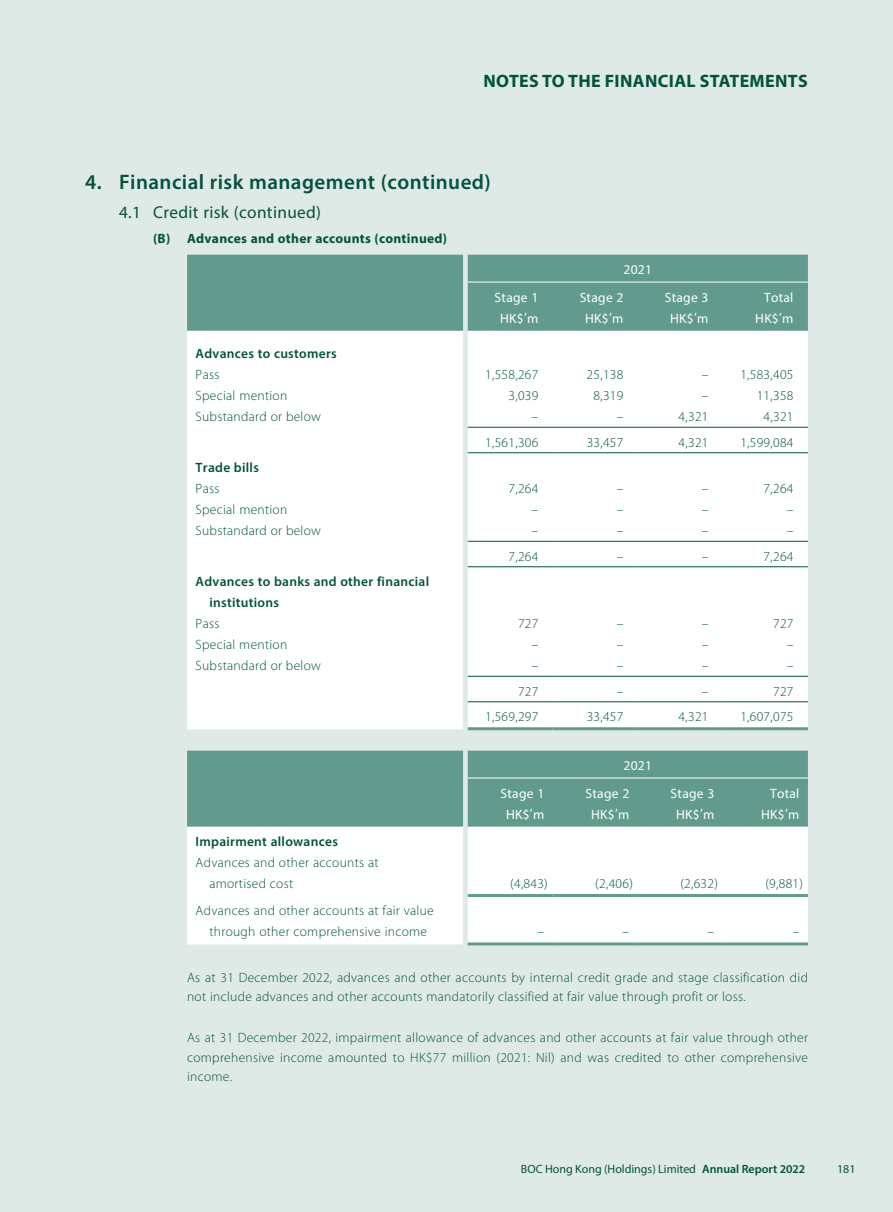
<style>
.page{position:relative;width:893px;height:1212px;background:#dfeae7}
.page>*{position:absolute;margin:0;border:0;box-sizing:border-box;transform-origin:0 0}
.t1{font:600 21px "Myriad Pro";letter-spacing:.02em;color:#00533d}
.t2{font:700 18px "Myriad Pro";letter-spacing:.02em;color:#00533d}
.t3{font:17.25px "Myriad Pro";letter-spacing:.02em;color:#00533d}
.t4{font:300 13.5px/19.5px "Myriad Pro";letter-spacing:.02em;color:#00533d}
.t5{font:13.5px "Myriad Pro";letter-spacing:.02em;color:#fff}
.t6{font:600 13.5px/21px "Myriad Pro";letter-spacing:.02em;color:#00533d}
.t7{font:700 13.5px "Myriad Pro";letter-spacing:.02em;color:#00533d}
.t8{font:12px "Myriad Pro";color:#00533d}
.s1{font-weight:600}
</style>
<div class="page">
<div style="left:187px;top:255px;width:621px;height:76px;background:#619b8e"></div>
<div style="left:187px;top:331px;width:621px;height:398px;background:#fff"></div>
<hr style="left:468px;top:282px;width:85px;height:1px;background:#fff">
<hr style="left:553px;top:282px;width:85px;height:1px;background:#fff">
<hr style="left:638px;top:282px;width:85px;height:1px;background:#fff">
<hr style="left:723px;top:282px;width:85px;height:1px;background:#fff">
<hr style="left:468px;top:427px;width:85px;height:1px;background:#00533d">
<hr style="left:553px;top:427px;width:85px;height:1px;background:#00533d">
<hr style="left:638px;top:427px;width:85px;height:1px;background:#00533d">
<hr style="left:723px;top:427px;width:85px;height:1px;background:#00533d">
<hr style="left:468px;top:452px;width:85px;height:1px;background:#00533d">
<hr style="left:553px;top:452px;width:85px;height:1px;background:#00533d">
<hr style="left:638px;top:452px;width:85px;height:1px;background:#00533d">
<hr style="left:723px;top:452px;width:85px;height:1px;background:#00533d">
<hr style="left:468px;top:541px;width:85px;height:1px;background:#00533d">
<hr style="left:553px;top:541px;width:85px;height:1px;background:#00533d">
<hr style="left:638px;top:541px;width:85px;height:1px;background:#00533d">
<hr style="left:723px;top:541px;width:85px;height:1px;background:#00533d">
<hr style="left:468px;top:566px;width:85px;height:1px;background:#00533d">
<hr style="left:553px;top:566px;width:85px;height:1px;background:#00533d">
<hr style="left:638px;top:566px;width:85px;height:1px;background:#00533d">
<hr style="left:723px;top:566px;width:85px;height:1px;background:#00533d">
<hr style="left:468px;top:676px;width:85px;height:1px;background:#00533d">
<hr style="left:553px;top:676px;width:85px;height:1px;background:#00533d">
<hr style="left:638px;top:676px;width:85px;height:1px;background:#00533d">
<hr style="left:723px;top:676px;width:85px;height:1px;background:#00533d">
<hr style="left:468px;top:701px;width:85px;height:1px;background:#00533d">
<hr style="left:553px;top:701px;width:85px;height:1px;background:#00533d">
<hr style="left:638px;top:701px;width:85px;height:1px;background:#00533d">
<hr style="left:723px;top:701px;width:85px;height:1px;background:#00533d">
<hr style="left:468px;top:727px;width:85px;height:3px;background:#619b8e">
<hr style="left:553px;top:727px;width:85px;height:3px;background:#619b8e">
<hr style="left:638px;top:727px;width:85px;height:3px;background:#619b8e">
<hr style="left:723px;top:727px;width:85px;height:3px;background:#619b8e">
<div style="left:187px;top:751px;width:621px;height:76px;background:#619b8e"></div>
<div style="left:187px;top:827px;width:621px;height:117px;background:#fff"></div>
<hr style="left:468px;top:778px;width:85px;height:1px;background:#fff">
<hr style="left:553px;top:778px;width:85px;height:1px;background:#fff">
<hr style="left:638px;top:778px;width:85px;height:1px;background:#fff">
<hr style="left:723px;top:778px;width:85px;height:1px;background:#fff">
<hr style="left:468px;top:894px;width:85px;height:3px;background:#619b8e">
<hr style="left:553px;top:894px;width:85px;height:3px;background:#619b8e">
<hr style="left:638px;top:894px;width:85px;height:3px;background:#619b8e">
<hr style="left:723px;top:894px;width:85px;height:3px;background:#619b8e">
<hr style="left:468px;top:942px;width:85px;height:3px;background:#619b8e">
<hr style="left:553px;top:942px;width:85px;height:3px;background:#619b8e">
<hr style="left:638px;top:942px;width:85px;height:3px;background:#619b8e">
<hr style="left:723px;top:942px;width:85px;height:3px;background:#619b8e">
<h2 class="t2" style="left:483px;top:70px;width:326px">NOTES TO THE FINANCIAL STATEMENTS</h2>
<h1 class="t1" style="left:85px;top:168px;width:407px">4. Financial risk management (continued)</h1>
<p class="t3" style="left:119px;top:202px;width:204px">4.1 Credit risk (continued)</p>
<p class="t7" style="left:153px;top:230px;width:296px">(B) Advances and other accounts (continued)</p>
<p class="t5" style="left:624px;top:261px;width:30px">2021</p>
<p class="t5" style="left:495px;top:289px;width:45px">Stage 1</p>
<p class="t5" style="left:580px;top:289px;width:45px">Stage 2</p>
<p class="t5" style="left:665px;top:289px;width:45px">Stage 3</p>
<p class="t5" style="left:764px;top:289px;width:31px">Total</p>
<p class="t5" style="left:500px;top:310px;width:40px">HK$’m</p>
<p class="t5" style="left:585px;top:310px;width:40px">HK$’m</p>
<p class="t5" style="left:670px;top:310px;width:40px">HK$’m</p>
<p class="t5" style="left:755px;top:310px;width:40px">HK$’m</p>
<p class="t6" style="left:196px;top:343px;width:143px">Advances to customers</p>
<p class="t4" style="left:196px;top:365px;width:25px">Pass</p>
<p class="t4" style="left:485px;top:365px;width:55px">1,558,267</p>
<p class="t4" style="left:587px;top:365px;width:38px">25,138</p>
<p class="t4" style="left:702px;top:365px;width:93px">– 1,583,405</p>
<p class="t4" style="left:196px;top:386px;width:93px">Special mention</p>
<p class="t4" style="left:508px;top:386px;width:31px">3,039</p>
<p class="t4" style="left:593px;top:386px;width:31px">8,319</p>
<p class="t4" style="left:702px;top:386px;width:8px">–</p>
<p class="t4" style="left:757px;top:386px;width:38px">11,358</p>
<p class="t4" style="left:196px;top:407px;width:127px">Substandard or below</p>
<p class="t4" style="left:532px;top:407px;width:8px">–</p>
<p class="t4" style="left:617px;top:407px;width:8px">–</p>
<p class="t4" style="left:679px;top:407px;width:31px">4,321</p>
<p class="t4" style="left:764px;top:407px;width:31px">4,321</p>
<p class="t4" style="left:485px;top:433px;width:55px">1,561,306</p>
<p class="t4" style="left:587px;top:433px;width:38px">33,457</p>
<p class="t4" style="left:679px;top:433px;width:31px">4,321</p>
<p class="t4" style="left:740px;top:433px;width:55px">1,599,084</p>
<p class="t6" style="left:196px;top:457px;width:65px">Trade bills</p>
<p class="t4" style="left:196px;top:479px;width:25px">Pass</p>
<p class="t4" style="left:508px;top:479px;width:31px">7,264</p>
<p class="t4" style="left:617px;top:479px;width:8px">–</p>
<p class="t4" style="left:702px;top:479px;width:8px">–</p>
<p class="t4" style="left:764px;top:479px;width:31px">7,264</p>
<p class="t4" style="left:196px;top:500px;width:93px">Special mention</p>
<p class="t4" style="left:532px;top:500px;width:8px">–</p>
<p class="t4" style="left:617px;top:500px;width:8px">–</p>
<p class="t4" style="left:702px;top:500px;width:8px">–</p>
<p class="t4" style="left:787px;top:500px;width:8px">–</p>
<p class="t4" style="left:196px;top:521px;width:127px">Substandard or below</p>
<p class="t4" style="left:532px;top:521px;width:8px">–</p>
<p class="t4" style="left:617px;top:521px;width:8px">–</p>
<p class="t4" style="left:702px;top:521px;width:8px">–</p>
<p class="t4" style="left:787px;top:521px;width:8px">–</p>
<p class="t4" style="left:508px;top:547px;width:31px">7,264</p>
<p class="t4" style="left:617px;top:547px;width:8px">–</p>
<p class="t4" style="left:702px;top:547px;width:8px">–</p>
<p class="t4" style="left:764px;top:547px;width:31px">7,264</p>
<p class="t6" style="left:209px;top:571px;width:221px;text-indent:-14px">Advances to banks and other financial institutions</p>
<p class="t4" style="left:196px;top:614px;width:25px">Pass</p>
<p class="t4" style="left:518px;top:614px;width:22px">727</p>
<p class="t4" style="left:617px;top:614px;width:8px">–</p>
<p class="t4" style="left:702px;top:614px;width:8px">–</p>
<p class="t4" style="left:773px;top:614px;width:22px">727</p>
<p class="t4" style="left:196px;top:635px;width:93px">Special mention</p>
<p class="t4" style="left:532px;top:635px;width:8px">–</p>
<p class="t4" style="left:617px;top:635px;width:8px">–</p>
<p class="t4" style="left:702px;top:635px;width:8px">–</p>
<p class="t4" style="left:787px;top:635px;width:8px">–</p>
<p class="t4" style="left:196px;top:656px;width:127px">Substandard or below</p>
<p class="t4" style="left:532px;top:656px;width:8px">–</p>
<p class="t4" style="left:617px;top:656px;width:8px">–</p>
<p class="t4" style="left:702px;top:656px;width:8px">–</p>
<p class="t4" style="left:787px;top:656px;width:8px">–</p>
<p class="t4" style="left:518px;top:682px;width:22px">727</p>
<p class="t4" style="left:617px;top:682px;width:8px">–</p>
<p class="t4" style="left:702px;top:682px;width:8px">–</p>
<p class="t4" style="left:773px;top:682px;width:22px">727</p>
<p class="t4" style="left:485px;top:707px;width:55px">1,569,297</p>
<p class="t4" style="left:587px;top:707px;width:38px">33,457</p>
<p class="t4" style="left:679px;top:707px;width:31px">4,321</p>
<p class="t4" style="left:740px;top:707px;width:55px">1,607,075</p>
<p class="t5" style="left:624px;top:757px;width:30px">2021</p>
<p class="t5" style="left:501px;top:785px;width:45px">Stage 1</p>
<p class="t5" style="left:586px;top:785px;width:45px">Stage 2</p>
<p class="t5" style="left:671px;top:785px;width:45px">Stage 3</p>
<p class="t5" style="left:770px;top:785px;width:31px">Total</p>
<p class="t5" style="left:506px;top:806px;width:40px">HK$’m</p>
<p class="t5" style="left:591px;top:806px;width:40px">HK$’m</p>
<p class="t5" style="left:676px;top:806px;width:40px">HK$’m</p>
<p class="t5" style="left:761px;top:806px;width:40px">HK$’m</p>
<p class="t6" style="left:196px;top:831px;width:144px">Impairment allowances</p>
<p class="t4" style="left:209px;top:852px;width:171px;line-height:21px;text-indent:-14px">Advances and other accounts at amortised cost</p>
<p class="t4" style="left:510px;top:874px;width:39px">(4,843)</p>
<p class="t4" style="left:595px;top:874px;width:39px">(2,406)</p>
<p class="t4" style="left:680px;top:874px;width:39px">(2,632)</p>
<p class="t4" style="left:765px;top:874px;width:39px">(9,881)</p>
<p class="t4" style="left:196px;top:901px;width:240px;line-height:21px;text-align:center">Advances and other accounts at fair value through other comprehensive income</p>
<p class="t4" style="left:538px;top:922px;width:8px">–</p>
<p class="t4" style="left:623px;top:922px;width:8px">–</p>
<p class="t4" style="left:708px;top:922px;width:8px">–</p>
<p class="t4" style="left:793px;top:922px;width:8px">–</p>
<p class="t4" style="left:187px;top:968px;width:622px">As at 31 December 2022, advances and other accounts by internal credit grade and stage classification did not include advances and other accounts mandatorily classified at fair value through profit or loss.</p>
<p class="t4" style="left:187px;top:1028px;width:622px;text-align:justify">As at 31 December 2022, impairment allowance of advances and other accounts at fair value through other comprehensive income amounted to HK$77 million (2021: Nil) and was credited to other comprehensive income.</p>
<p class="t8" style="left:521px;top:1161px;width:286px">BOC Hong Kong (Holdings) Limited <span class="s1">Annual Report 2022</span></p>
<p class="t8" style="left:837px;top:1161px;width:20px">181</p>
</div>
